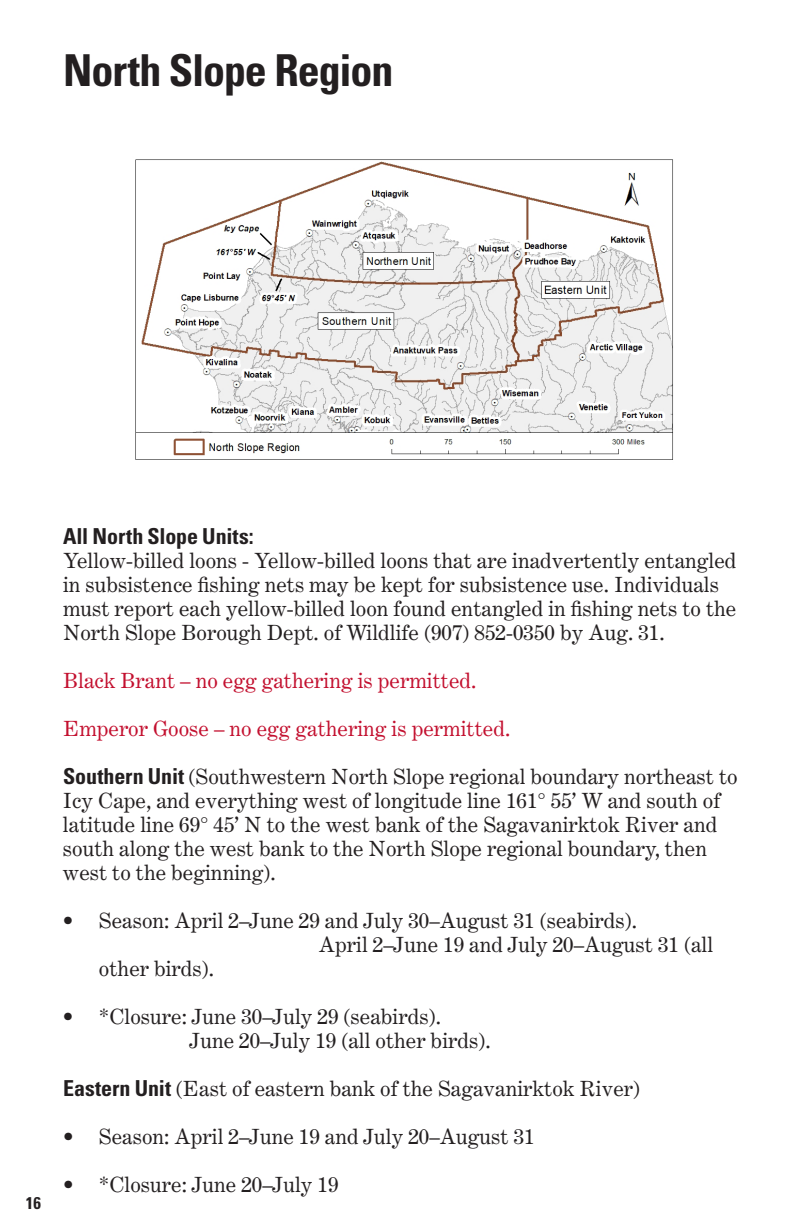
<style>
.page{position:relative;width:792px;height:1224px;background:#fff}
.page>*{position:absolute;margin:0;border:0;box-sizing:border-box;transform-origin:0 0}
.t1{font:700 condensed 44px "Univers LT Std";letter-spacing:-.025em;color:#231f20}
.t2{font:700 condensed 22px "Univers LT Std";letter-spacing:-.005em;color:#231f20}
.t3{font:21px/24px "Century Expanded LT Std";color:#231f20}
.t4{font:21px "Century Expanded LT Std";color:#c3102f}
.t5{font:700 condensed 17px "Univers LT Std";color:#231f20}
.s1{font-family:"Univers LT Std";font-weight:700;font-stretch:condensed;font-size:22px}
</style>
<div class="page">
<img style="left:135px;top:159px;width:538px;height:301px">
<h3 class="t1" style="left:63px;top:43px;width:332px">North Slope Region</h3>
<p class="t5" style="left:26px;top:1193px;width:17px">16</p>
<h4 class="t2" style="left:63px;top:523px;width:192px">All North Slope Units:</h4>
<p class="t3" style="left:63px;top:548px;width:675px">Yellow-billed loons - Yellow-billed loons that are inadvertently entangled in subsistence fishing nets may be kept for subsistence use. Individuals must report each yellow-billed loon found entangled in fishing nets to the North Slope Borough Dept. of Wildlife (907) 852-0350 by Aug. 31.</p>
<p class="t4" style="left:63px;top:668px;width:415px">Black Brant – no egg gathering is permitted.</p>
<p class="t4" style="left:63px;top:716px;width:449px">Emperor Goose – no egg gathering is permitted.</p>
<p class="t3" style="left:63px;top:764px;width:676px"><span class="s1">Southern Unit</span> (Southwestern North Slope regional boundary northeast to Icy Cape, and everything west of longitude line 161° 55’ W and south of latitude line 69° 45’ N to the west bank of the Sagavanirktok River and south along the west bank to the North Slope regional boundary, then west to the beginning).</p>
<p class="t3" style="left:63px;top:908px;width:576px">• Season: April 2–June 29 and July 30–August 31 (seabirds).</p>
<p class="t3" style="left:319px;top:932px;width:396px">April 2–June 19 and July 20–August 31 (all</p>
<p class="t3" style="left:99px;top:956px;width:117px">other birds).</p>
<p class="t3" style="left:190px;top:1004px;width:302px;text-indent:-127px">• *Closure: June 30–July 29 (seabirds).<br>June 20–July 19 (all other birds).</p>
<p class="t3" style="left:63px;top:1076px;width:579px"><span class="s1">Eastern Unit</span> (East of eastern bank of the Sagavanirktok River)</p>
<p class="t3" style="left:63px;top:1124px;width:473px">• Season: April 2–June 19 and July 20–August 31</p>
<p class="t3" style="left:63px;top:1172px;width:277px">• *Closure: June 20–July 19</p>
</div>
